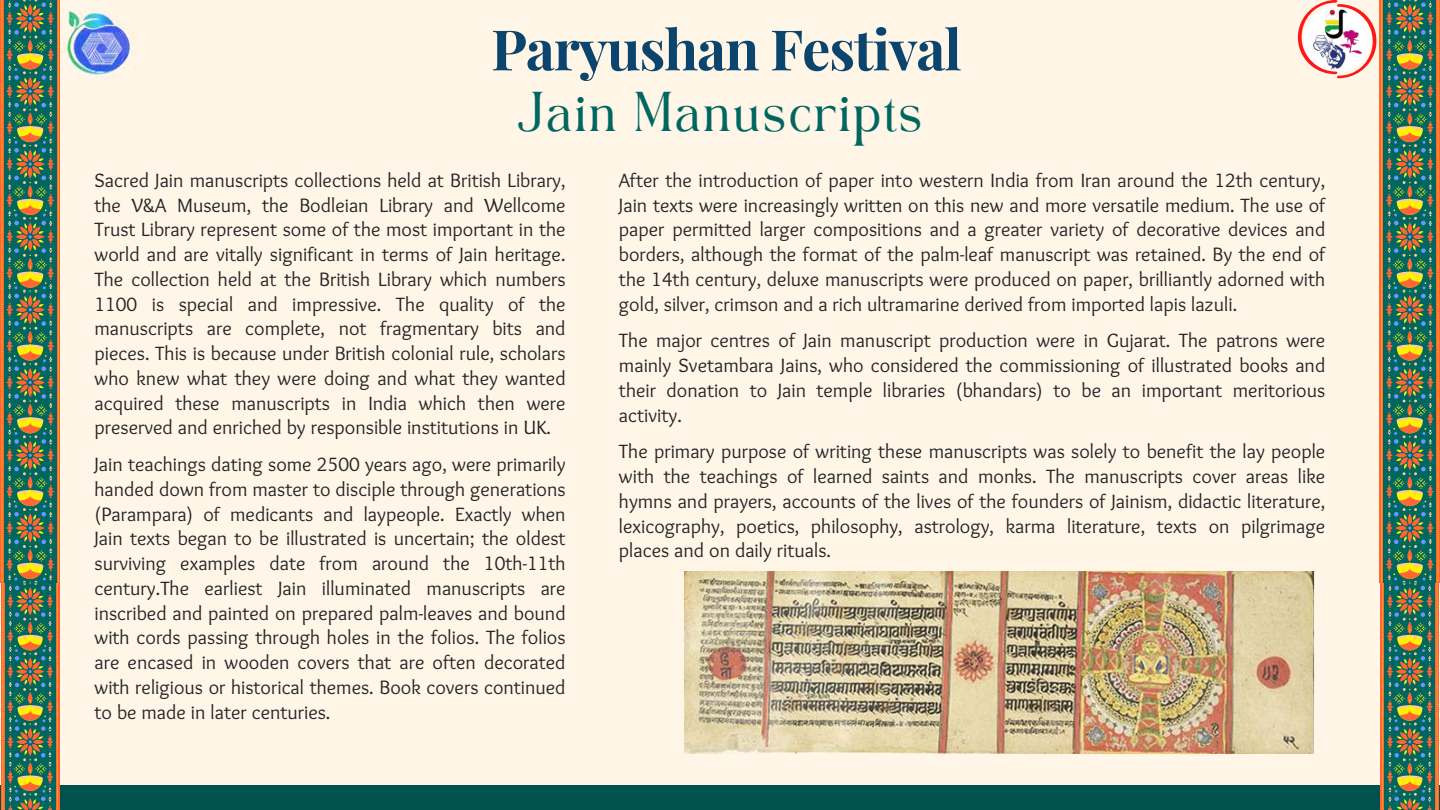
<style>
.page{position:relative;width:1440px;height:810px;background:#fff6e8}
.page>*{position:absolute;margin:0;border:0;box-sizing:border-box;transform-origin:0 0}
.t1{font:700 56px "Playfair Display";letter-spacing:-.02em;color:#0b456d}
.t2{font:39.2px "TAN Angleton";color:#006660}
.t3{font:20px/24.8px "Sukar";color:#242424;text-align:justify}
</style>
<div class="page">
<div style="left:0;top:785px;width:1440px;height:25px;background:#01524d"></div>
<div style="left:0;top:0;width:60px;height:291px;background:#f63"></div>
<div style="left:0;top:291px;width:60px;height:291px;background:#f63"></div>
<svg style="left:1px;top:0;width:58px;height:810px;background:#577553"></svg>
<img style="left:685px;top:572px;width:613px;height:181px">
<svg style="left:1298px;top:0;width:141px;height:810px"></svg>
<img style="left:1313px;top:8px;width:49px;height:63px">
<img style="left:67px;top:11px;width:66px;height:66px">
<h1 class="t1" style="left:491px;top:10px;width:472px">Paryushan Festival</h1>
<h2 class="t2" style="left:517px;top:91px;width:408px">Jain Manuscripts</h2>
<p class="t3" style="left:95px;top:169px;width:473px">Sacred Jain manuscripts collections held at British Library, the V&amp;A Museum, the Bodleian Library and Wellcome Trust Library represent some of the most important in the world and are vitally significant in terms of Jain heritage.<br>The collection held at the British Library which numbers 1100 is special and impressive. The quality of the manuscripts are complete, not fragmentary bits and pieces. This is because under British colonial rule, scholars who knew what they were doing and what they wanted acquired these manuscripts in India which then were preserved and enriched by responsible institutions in UK.</p>
<p class="t3" style="left:95px;top:454px;width:473px">Jain teachings dating some 2500 years ago, were primarily handed down from master to disciple through generations (Parampara) of medicants and laypeople. Exactly when Jain texts began to be illustrated is uncertain; the oldest surviving examples date from around the 10th-11th century.The earliest Jain illuminated manuscripts are inscribed and painted on prepared palm-leaves and bound with cords passing through holes in the folios. The folios are encased in wooden covers that are often decorated with religious or historical themes. Book covers continued to be made in later centuries.</p>
<p class="t3" style="left:619px;top:169px;width:708px">After the introduction of paper into western India from Iran around the 12th century, Jain texts were increasingly written on this new and more versatile medium. The use of paper permitted larger compositions and a greater variety of decorative devices and borders, although the format of the palm-leaf manuscript was retained. By the end of the 14th century, deluxe manuscripts were produced on paper, brilliantly adorned with gold, silver, crimson and a rich ultramarine derived from imported lapis lazuli.</p>
<p class="t3" style="left:619px;top:330px;width:708px">The major centres of Jain manuscript production were in Gujarat. The patrons were mainly Svetambara Jains, who considered the commissioning of illustrated books and their donation to Jain temple libraries (bhandars) to be an important meritorious activity.</p>
<p class="t3" style="left:619px;top:441px;width:708px">The primary purpose of writing these manuscripts was solely to benefit the lay people with the teachings of learned saints and monks. The manuscripts cover areas like hymns and prayers, accounts of the lives of the founders of Jainism, didactic literature, lexicography, poetics, philosophy, astrology, karma literature, texts on pilgrimage places and on daily rituals.</p>
</div>
